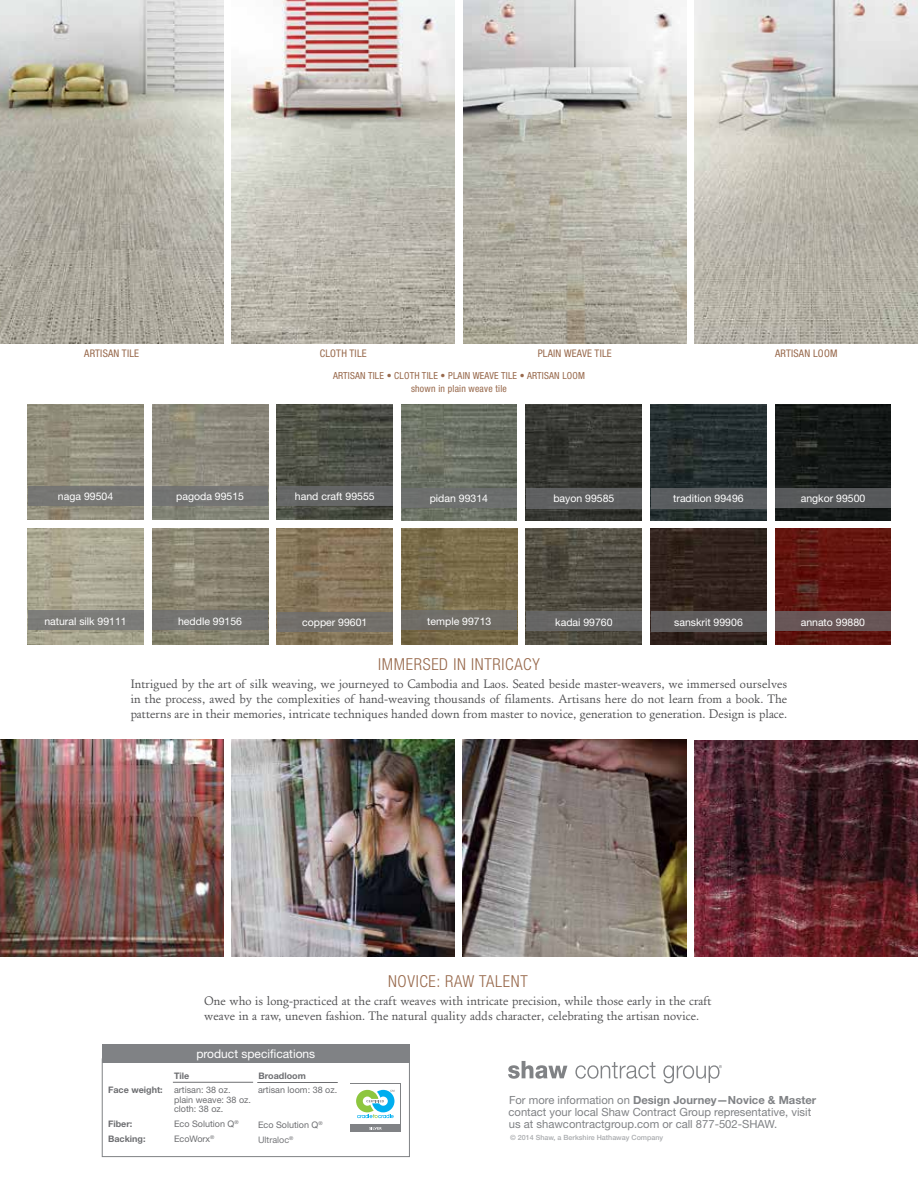
<style>
.page{position:relative;width:918px;height:1188px;background:#fff}
.page>*{position:absolute;margin:0;border:0;box-sizing:border-box;transform-origin:0 0}
.t1{font:300 condensed 16.5px "Helvetica Neue LT";letter-spacing:.04em;color:#98694c}
.t2{font:12.75px/15px "Foundry Old Style";color:#4d4d4f;text-align:justify}
.t3{font:12px "Helvetica Neue LT";color:#fff}
.t4{font:11.25px/12px "Helvetica Neue LT";color:#808285}
.t5{font:10.5px "Helvetica Neue LT";color:#fff}
.t6{font:condensed 10.5px "Helvetica Neue LT";letter-spacing:.02em;color:#98694c}
.t7{font:condensed 9.75px/12.8px "Helvetica Neue LT";letter-spacing:.02em;color:#98694c;text-align:center}
.t8{font:9px/9.8px "Helvetica Neue LT";color:#6d6e71}
.t9{font:700 9px "Helvetica Neue LT";color:#6d6e71}
.t10{font:500 7.2px "Helvetica Neue LT";color:#a9abae}
.s1{color:#77787b}
.s2{font-weight:700}
</style>
<div class="page">
<img style="left:650px;top:404px;width:116px;height:116px">
<div style="left:651px;top:488px;width:115px;height:20px;background:#5a5d60"></div>
<img style="left:401px;top:404px;width:116px;height:116px">
<div style="left:401px;top:488px;width:116px;height:20px;background:#6d6e71"></div>
<img style="left:775px;top:404px;width:116px;height:116px">
<div style="left:775px;top:488px;width:116px;height:20px;background:#57595a"></div>
<img style="left:277px;top:404px;width:116px;height:116px">
<div style="left:277px;top:487px;width:116px;height:19px;background:#646666"></div>
<img style="left:526px;top:404px;width:116px;height:116px">
<div style="left:526px;top:488px;width:116px;height:20px;background:#5e5f60"></div>
<img style="left:152px;top:404px;width:116px;height:116px">
<div style="left:152px;top:487px;width:116px;height:19px;background:#6d6e71"></div>
<img style="left:28px;top:404px;width:116px;height:116px">
<div style="left:28px;top:487px;width:116px;height:19px;background:#767673"></div>
<img style="left:650px;top:529px;width:116px;height:116px">
<div style="left:651px;top:612px;width:115px;height:20px;background:#5e5b5c"></div>
<img style="left:775px;top:529px;width:116px;height:116px">
<div style="left:775px;top:612px;width:116px;height:19px;background:#685657"></div>
<img style="left:526px;top:529px;width:116px;height:116px">
<div style="left:526px;top:612px;width:116px;height:19px;background:#646464"></div>
<img style="left:401px;top:529px;width:116px;height:116px">
<div style="left:401px;top:611px;width:116px;height:19px;background:#706d67"></div>
<img style="left:277px;top:529px;width:116px;height:116px">
<div style="left:277px;top:612px;width:116px;height:20px;background:#726f6a"></div>
<img style="left:152px;top:529px;width:116px;height:116px">
<div style="left:152px;top:611px;width:116px;height:19px;background:#747471"></div>
<img style="left:28px;top:529px;width:116px;height:116px">
<div style="left:28px;top:611px;width:116px;height:19px;background:#7c7c79"></div>
<img style="left:695px;top:740px;width:223px;height:217px">
<img style="left:232px;top:740px;width:223px;height:216px">
<img style="left:0;top:740px;width:223px;height:216px">
<img style="left:463px;top:740px;width:223px;height:216px">
<svg style="left:508px;top:1061px;width:59px;height:18px"></svg>
<svg style="left:575px;top:1062px;width:81px;height:17px"></svg>
<svg style="left:663px;top:1065px;width:59px;height:18px"></svg>
<img style="left:232px;top:0;width:223px;height:344px">
<img style="left:695px;top:0;width:223px;height:344px">
<img style="left:463px;top:0;width:223px;height:344px">
<img style="left:0;top:0;width:223px;height:344px">
<div style="left:102px;top:1059px;width:308px;height:98px;border:1px solid #808285"></div>
<div style="left:102px;top:1045px;width:308px;height:18px;background:#808285"></div>
<hr style="left:173px;top:1082px;width:80px;height:1px;background:#6d6e71">
<div style="left:350px;top:1125px;width:51px;height:7px;background:#808285"></div>
<svg style="left:350px;top:1083px;width:51px;height:41px"></svg>
<div style="left:351px;top:1084px;width:49px;height:40px;background:#fff"></div>
<svg style="left:369px;top:1127px;width:13px;height:3px"></svg>
<svg style="left:356px;top:1090px;width:38px;height:28px"></svg>
<hr style="left:257px;top:1082px;width:81px;height:1px;background:#6d6e71">
<p class="t6" style="left:84px;top:347px;width:56px">ARTISAN TILE</p>
<p class="t6" style="left:320px;top:347px;width:48px">CLOTH TILE</p>
<p class="t6" style="left:538px;top:347px;width:76px">PLAIN WEAVE TILE</p>
<p class="t6" style="left:775px;top:347px;width:64px">ARTISAN LOOM</p>
<p class="t7" style="left:333px;top:369px;width:253px">ARTISAN TILE • CLOTH TILE • PLAIN WEAVE TILE • ARTISAN LOOM shown in plain weave tile</p>
<p class="t5" style="left:58px;top:490px;width:57px">naga 99504</p>
<p class="t5" style="left:176px;top:490px;width:69px">pagoda 99515</p>
<p class="t5" style="left:295px;top:490px;width:81px">hand craft 99555</p>
<p class="t5" style="left:430px;top:492px;width:60px">pidan 99314</p>
<p class="t5" style="left:553px;top:492px;width:63px">bayon 99585</p>
<p class="t5" style="left:673px;top:492px;width:72px">tradition 99496</p>
<p class="t5" style="left:801px;top:492px;width:66px">angkor 99500</p>
<p class="t5" style="left:44px;top:615px;width:84px">natural silk 99111</p>
<p class="t5" style="left:178px;top:615px;width:66px">heddle 99156</p>
<p class="t5" style="left:302px;top:616px;width:67px">copper 99601</p>
<p class="t5" style="left:427px;top:615px;width:66px">temple 99713</p>
<p class="t5" style="left:555px;top:616px;width:59px">kadai 99760</p>
<p class="t5" style="left:674px;top:616px;width:70px">sanskrit 99906</p>
<p class="t5" style="left:801px;top:616px;width:66px">annato 99880</p>
<p class="t1" style="left:378px;top:655px;width:163px">IMMERSED IN INTRICACY</p>
<p class="t2" style="left:131px;top:676px;width:658px">Intrigued by the art of silk weaving, we journeyed to Cambodia and Laos. Seated beside master-weavers, we immersed ourselves in the process, awed by the complexities of hand-weaving thousands of filaments. Artisans here do not learn from a book. The patterns are in their memories, intricate techniques handed down from master to novice, generation to generation. Design is place.</p>
<p class="t1" style="left:388px;top:972px;width:141px">NOVICE: RAW TALENT</p>
<p class="t2" style="left:204px;top:993px;width:509px">One who is long-practiced at the craft weaves with intricate precision, while those early in the craft weave in a raw, uneven fashion. The natural quality adds character, celebrating the artisan novice.</p>
<p class="t3" style="left:196px;top:1047px;width:120px">product specifications</p>
<p class="t9" style="left:174px;top:1070px;width:17px">Tile</p>
<p class="t9" style="left:108px;top:1084px;width:56px">Face weight:</p>
<p class="t8" style="left:174px;top:1085px;width:78px">artisan: 38 oz. plain weave: 38 oz. cloth: 38 oz.</p>
<p class="t9" style="left:108px;top:1118px;width:26px">Fiber:</p>
<p class="t8" style="left:174px;top:1119px;width:66px">Eco Solution Q<sup>®</sup></p>
<p class="t9" style="left:108px;top:1133px;width:39px">Backing:</p>
<p class="t8" style="left:174px;top:1134px;width:42px">EcoWorx<sup>®</sup></p>
<p class="t9" style="left:259px;top:1070px;width:49px">Broadloom</p>
<p class="t8" style="left:258px;top:1085px;width:81px">artisan loom: 38 oz.</p>
<p class="t8" style="left:258px;top:1118px;width:66px;line-height:14.9px">Eco Solution Q<sup>®<br></sup><span class="s1">Ultraloc</span><sup>®</sup></p>
<p class="t4" style="left:509px;top:1093px;width:309px">For more information on <span class="s2">Design Journey—Novice &amp; Master </span>contact your local Shaw Contract Group representative, visit us at shawcontractgroup.com or call 877-502-SHAW.</p>
<p class="t10" style="left:510px;top:1133px;width:155px">© 2014 Shaw, a Berkshire Hathaway Company</p>
</div>
